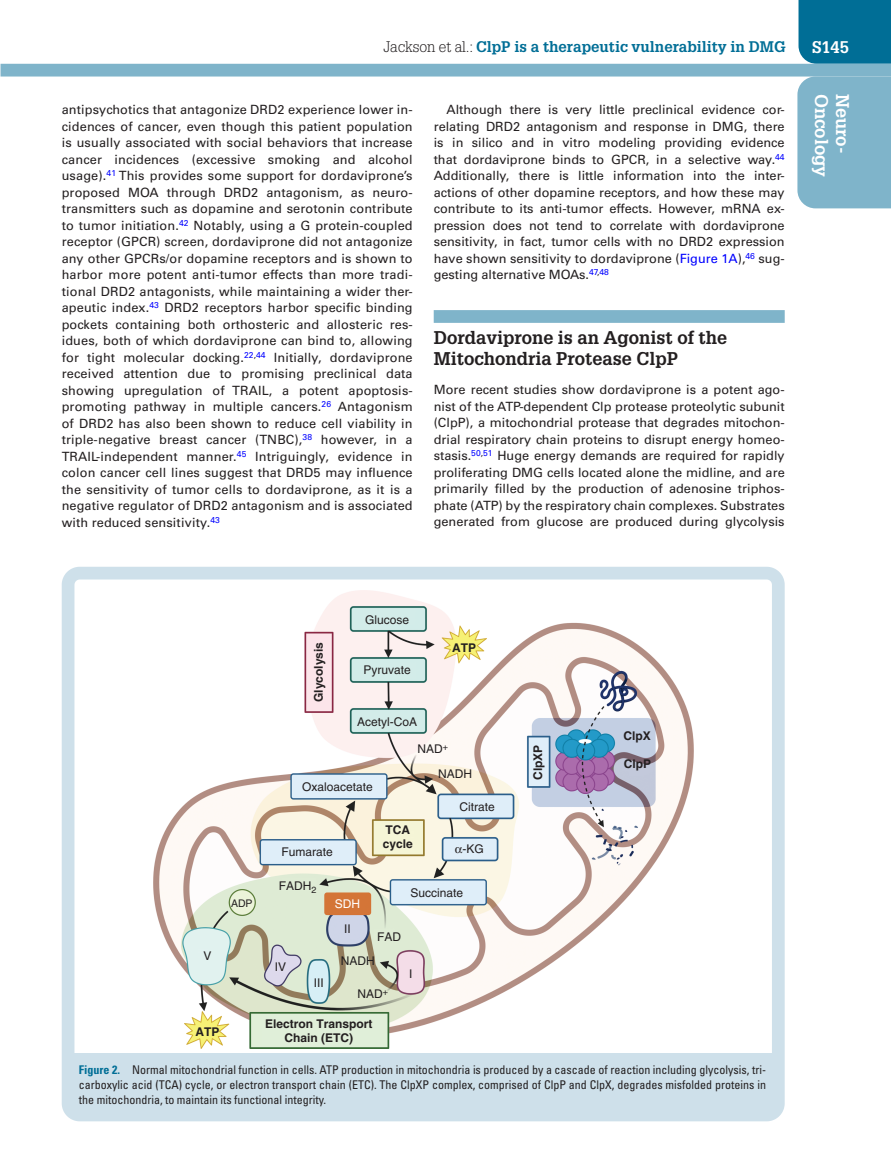
<style>
.page{position:relative;width:891px;height:1175px;background:#fff}
.page>*{position:absolute;margin:0;border:0;box-sizing:border-box;transform-origin:0 0}
.t1{font:700 18px/21px "Glypha LT Std";color:#231f20}
.t2{font:700 18px "Glypha LT Std";color:#fff}
.t3{font:700 16.5px "Glypha LT Std";color:#fff}
.t4{font:700 15px "Glypha LT Std";color:#006e96}
.t5{font:12.75px/16.5px "Univers LT Std";color:#231f20;text-align:justify}
.t6{font:condensed 12px/15px "Univers LT Std";color:#231f20;text-align:justify}
.t7{font:12px "Helvetica";color:#231f20}
.t8{font:700 12px/14.4px "Helvetica";color:#231f20}
.t9{font:12px "Helvetica";color:#fff}
.t10{font:10.5px "Helvetica";color:#231f20}
.s1{font-weight:300;color:#231f20}
.s2{color:#00f}
.s3{font-weight:700;color:#006e96}
</style>
<div class="page">
<div style="left:799px;top:0;width:92px;height:64px;background:#006e96"></div>
<div style="left:1px;top:64px;width:890px;height:12px;background:#7fb4ca"></div>
<div style="left:797px;top:76px;width:94px;height:132px;background:#7fb4ca"></div>
<div style="left:434px;top:310px;width:351px;height:13px;background:#7fb4ca"></div>
<img style="left:153px;top:591px;width:540px;height:457px">
<div style="left:73px;top:1053px;width:700px;height:58px;background:#cee0ea"></div>
<div style="left:62px;top:567px;width:723px;height:554px;border:13px solid #cee0ea;border-radius:12px"></div>
<svg style="left:455px;top:847px;width:7px;height:6px"></svg>
<p class="t4" style="left:384px;top:37px;width:404px"><span class="s1">Jackson et al.:</span> ClpP is a therapeutic vulnerability in DMG</p>
<p class="t3" style="left:812px;top:37px;width:38px">S145</p>
<h1 class="t2" style="left:833px;top:94px;width:85px;rotate:90deg">Oncology</h1>
<h1 class="t2" style="left:854px;top:94px;width:61px;rotate:90deg">Neuro-</h1>
<p class="t5" style="left:62px;top:102px;width:353px">antipsychotics that antagonize DRD2 experience lower in&shy;cidences of cancer, even though this patient population is usually associated with social behaviors that increase cancer incidences (excessive smoking and alcohol usage).<sup>41</sup> This provides some support for dordaviprone’s proposed MOA through DRD2 antagonism, as neuro&shy;transmitters such as dopamine and serotonin contribute to tumor initiation.<sup>42</sup> Notably, using a G protein-coupled receptor (GPCR) screen, dordaviprone did not antagonize any other GPCRs/or dopamine receptors and is shown to harbor more potent anti-tumor effects than more tradi&shy;tional DRD2 antagonists, while maintaining a wider ther&shy;apeutic index.<sup>43</sup> DRD2 receptors harbor specific binding pockets containing both orthosteric and allosteric res&shy;idues, both of which dordaviprone can bind to, allowing for tight molecular docking.<sup>22</sup><sup>,</sup><sup>44</sup> Initially, dordaviprone received attention due to promising preclinical data showing upregulation of TRAIL, a potent apoptosis&shy;promoting pathway in multiple cancers.<sup>26</sup> Antagonism of DRD2 has also been shown to reduce cell viability in triple-negative breast cancer (TNBC),<sup>38</sup> however, in a TRAIL-independent manner.<sup>45</sup> Intriguingly, evidence in colon cancer cell lines suggest that DRD5 may influence the sensitivity of tumor cells to dordaviprone, as it is a negative regulator of DRD2 antagonism and is associated with reduced sensitivity.<sup>43</sup></p>
<p class="t5" style="left:434px;top:102px;width:353px;text-indent:13px">Although there is very little preclinical evidence cor&shy;relating DRD2 antagonism and response in DMG, there is in silico and in vitro modeling providing evidence that dordaviprone binds to GPCR, in a selective way.<sup>44<br></sup>Additionally, there is little information into the inter&shy;actions of other dopamine receptors, and how these may contribute to its anti-tumor effects. However, mRNA ex&shy;pression does not tend to correlate with dordaviprone sensitivity, in fact, tumor cells with no DRD2 expression have shown sensitivity to dordaviprone (<span class="s2">Figure 1A</span>),<sup>46</sup> sug&shy;gesting alternative MOAs.<sup>47</sup><sup>,</sup><sup>48</sup></p>
<h1 class="t1" style="left:434px;top:326px;width:295px">Dordaviprone is an Agonist of the<br>Mitochondria Protease ClpP</h1>
<p class="t5" style="left:434px;top:381px;width:353px">More recent studies show dordaviprone is a potent ago&shy;nist of the ATP-dependent Clp protease proteolytic subunit (ClpP), a mitochondrial protease that degrades mitochon&shy;drial respiratory chain proteins to disrupt energy homeo&shy;stasis.<sup>50</sup><sup>,</sup><sup>51</sup> Huge energy demands are required for rapidly proliferating DMG cells located alone the midline, and are primarily filled by the production of adenosine triphos&shy;phate (ATP) by the respiratory chain complexes. Substrates generated from glucose are produced during glycolysis</p>
<p class="t7" style="left:203px;top:948px;width:10px">V</p>
<p class="t10" style="left:231px;top:897px;width:23px">ADP</p>
<p class="t8" style="left:195px;top:1024px;width:25px">ATP</p>
<p class="t8" style="left:311px;top:702px;width:62px;rotate:-90deg">Glycolysis</p>
<p class="t7" style="left:365px;top:612px;width:46px">Glucose</p>
<p class="t7" style="left:364px;top:663px;width:49px">Pyruvate</p>
<p class="t7" style="left:357px;top:714px;width:62px">Acetyl-CoA</p>
<p class="t8" style="left:452px;top:640px;width:25px">ATP</p>
<p class="t7" style="left:418px;top:741px;width:32px">NAD<sup>+</sup></p>
<p class="t7" style="left:438px;top:767px;width:35px">NADH</p>
<p class="t7" style="left:302px;top:780px;width:72px">Oxaloacetate</p>
<p class="t7" style="left:282px;top:845px;width:53px">Fumarate</p>
<p class="t7" style="left:279px;top:879px;width:39px">FADH<sub>2</sub></p>
<p class="t9" style="left:335px;top:897px;width:27px">SDH</p>
<p class="t8" style="left:383px;top:822px;width:32px">TCA cycle</p>
<p class="t7" style="left:459px;top:799px;width:37px">Citrate</p>
<p class="t7" style="left:462px;top:841px;width:23px">-KG</p>
<p class="t7" style="left:410px;top:885px;width:54px">Succinate</p>
<p class="t7" style="left:275px;top:959px;width:13px">IV</p>
<p class="t7" style="left:314px;top:975px;width:12px">III</p>
<p class="t7" style="left:344px;top:922px;width:8px">II</p>
<p class="t7" style="left:341px;top:954px;width:35px">NADH</p>
<p class="t7" style="left:377px;top:929px;width:25px">FAD</p>
<p class="t7" style="left:358px;top:986px;width:32px">NAD<sup>+</sup></p>
<p class="t8" style="left:265px;top:1016px;width:109px;text-align:center">Electron Transport<br>Chain (ETC)</p>
<p class="t7" style="left:409px;top:967px;width:5px">I</p>
<p class="t8" style="left:530px;top:780px;width:37px;rotate:-90deg">ClpXP</p>
<p class="t8" style="left:623px;top:728px;width:29px">ClpX</p>
<p class="t8" style="left:624px;top:756px;width:29px">ClpP</p>
<p class="t6" style="left:79px;top:1062px;width:689px"><span class="s3">Figure 2.</span> Normal mitochondrial function in cells. ATP production in mitochondria is produced by a cascade of reaction including glycolysis, tri&shy;carboxylic acid (TCA) cycle, or electron transport chain (ETC). The ClpXP complex, comprised of ClpP and ClpX, degrades misfolded proteins in the mitochondria, to maintain its functional integrity.</p>
</div>
